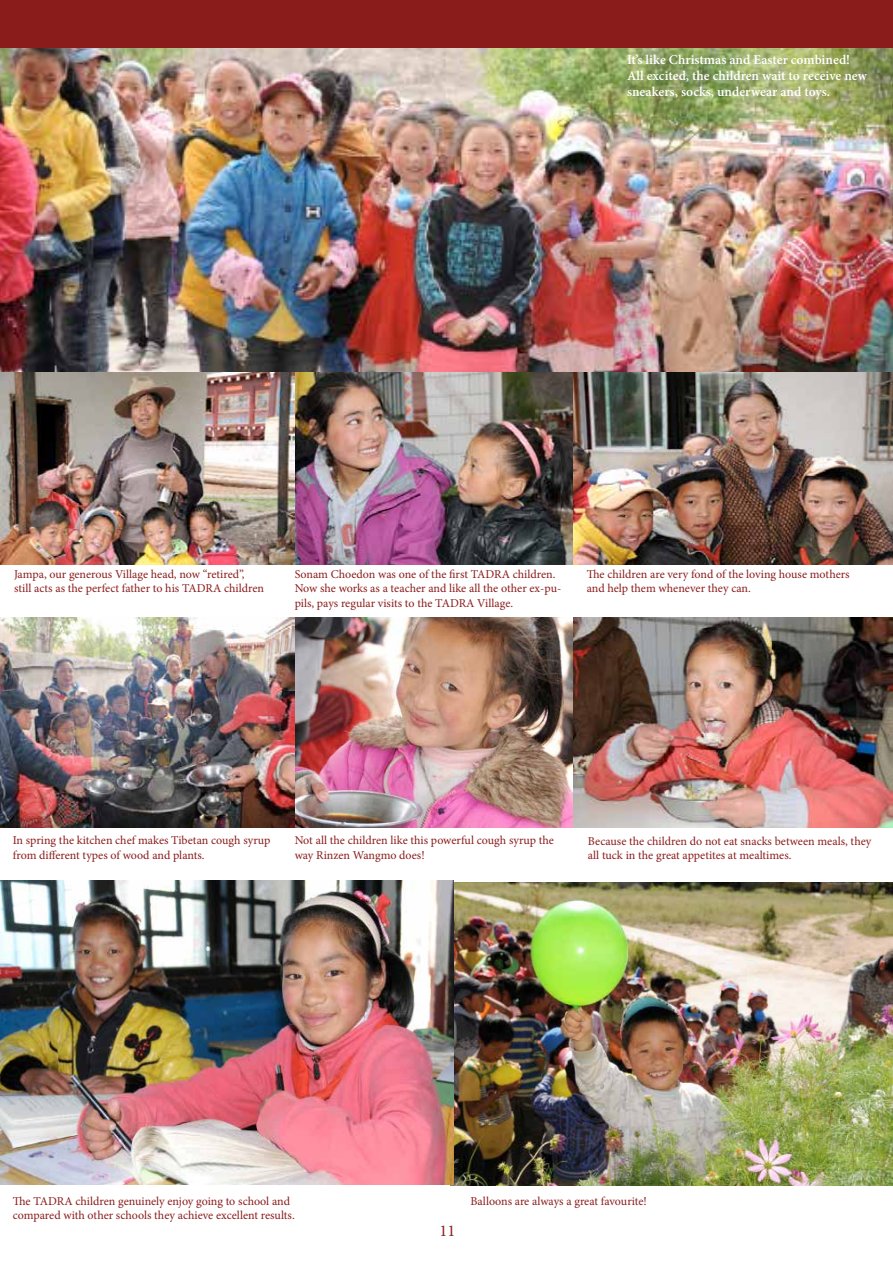
<style>
.page{position:relative;width:893px;height:1263px;background:#fff}
.page>*{position:absolute;margin:0;border:0;box-sizing:border-box;transform-origin:0 0}
.t1{font:16.5px "Minion Pro";color:#8b1c1c}
.t2{font:600 13.5px/16.2px "Minion Pro";color:#fff}
.t3{font:12px/14.4px "Minion Pro";color:#8b1c1c}
</style>
<div class="page">
<div style="left:0;top:0;width:893px;height:49px;background:#8b1c1c"></div>
<img style="left:0;top:49px;width:893px;height:515px">
<img style="left:454px;top:882px;width:439px;height:303px">
<img style="left:1px;top:618px;width:892px;height:209px">
<img style="left:1px;top:880px;width:453px;height:305px">
<p class="t2" style="left:627px;top:51px;width:242px">It’s like Christmas and Easter combined!<br>All excited, the children wait to receive new sneakers, socks, underwear and toys.</p>
<p class="t3" style="left:14px;top:567px;width:252px">Jampa, our generous Village head, now “retired”, still acts as the perfect father to his TADRA children</p>
<p class="t3" style="left:295px;top:567px;width:268px">Sonam Choedon was one of the first TADRA children.<br>Now she works as a teacher and like all the other ex-pu&shy;pils, pays regular visits to the TADRA Village.</p>
<p class="t3" style="left:587px;top:567px;width:264px">The children are very fond of the loving house mothers and help them whenever they can.</p>
<p class="t3" style="left:13px;top:833px;width:259px">In spring the kitchen chef makes Tibetan cough syrup from different types of wood and plants.</p>
<p class="t3" style="left:295px;top:833px;width:261px">Not all the children like this powerful cough syrup the way Rinzen Wangmo does!</p>
<p class="t3" style="left:588px;top:834px;width:285px">Because the children do not eat snacks between meals, they all tuck in the great appetites at mealtimes.</p>
<p class="t3" style="left:13px;top:1194px;width:283px">The TADRA children genuinely enjoy going to school and compared with other schools they achieve excellent results.</p>
<p class="t3" style="left:470px;top:1194px;width:178px">Balloons are always a great favourite!</p>
<h1 class="t1" style="left:440px;top:1219px;width:17px">11</h1>
</div>
